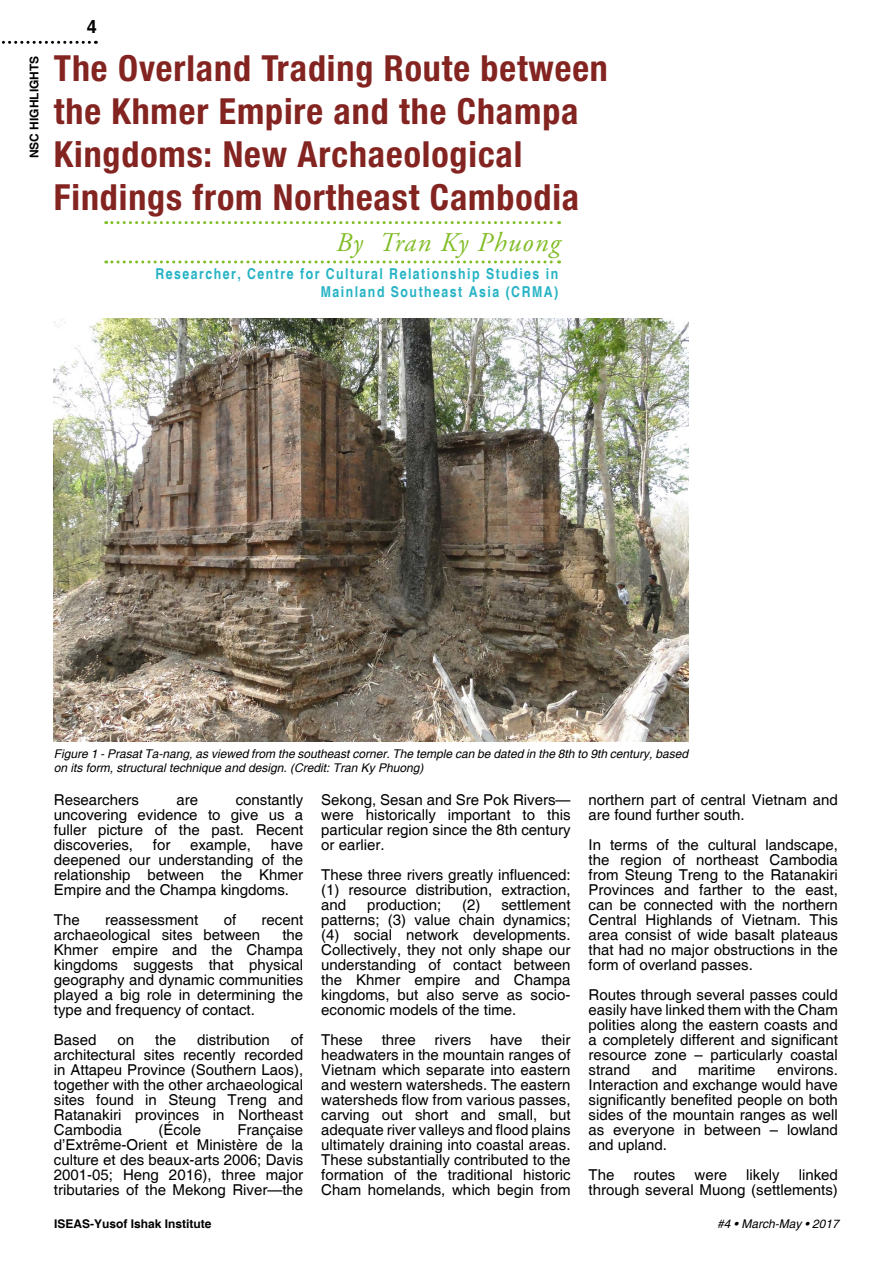
<style>
.page{position:relative;width:893px;height:1263px;background:#fff}
.page>*{position:absolute;margin:0;border:0;box-sizing:border-box;transform-origin:0 0}
.t1{font:700 condensed 36px/43.2px "Helvetica Neue LT Std";letter-spacing:.025em;color:#832421}
.t2{font:italic 27px "Adobe Garamond Pro";letter-spacing:.045em;color:#81bd26}
.t3{font:700 18px "Helvetica";color:#000}
.t4{font:15px/15px "Helvetica";color:#000;text-align:justify}
.t5{font:700 condensed 15px/18px "Helvetica";letter-spacing:.1em;color:#26b3c5;text-align:right}
.t6{font:italic 12px/14.4px "Helvetica";color:#000}
.t7{font:700 12px "Helvetica";color:#000}
</style>
<div class="page">
<img style="left:54px;top:319px;width:634px;height:422px">
<svg style="left:2px;top:41px;width:87px;height:3px"></svg>
<svg style="left:106px;top:221px;width:454px;height:3px"></svg>
<svg style="left:106px;top:260px;width:454px;height:3px"></svg>
<p class="t7" style="left:27px;top:158px;width:104px;rotate:-90deg">NSC HIGHLIGHTS</p>
<p class="t3" style="left:87px;top:16px;width:12px">4</p>
<h1 class="t1" style="left:54px;top:46px;width:556px">The Overland Trading Route between the Khmer Empire and the Champa<br>Kingdoms: New Archaeological<br>Findings from Northeast Cambodia</h1>
<h2 class="t2" style="left:336px;top:227px;width:225px">By Tran Ky Phuong</h2>
<p class="t5" style="left:155px;top:264px;width:404px">Researcher, Centre for Cultural Relationship Studies in<br>Mainland Southeast Asia (CRMA)</p>
<p class="t6" style="left:54px;top:747px;width:636px">Figure 1 - Prasat Ta-nang, as viewed from the southeast corner. The temple can be dated in the 8th to 9th century, based on its form, structural technique and design. (Credit: Tran Ky Phuong)</p>
<p class="t4" style="left:54px;top:793px;width:251px;text-indent:182px">constantly uncovering evidence to give us a fuller picture of the past. Recent discoveries,</p>
<p class="t4" style="left:54px;top:793px;width:87px">Researchers</p>
<p class="t4" style="left:176px;top:793px;width:23px">are</p>
<p class="t4" style="left:153px;top:838px;width:19px">for</p>
<p class="t4" style="left:190px;top:838px;width:62px">example,</p>
<p class="t4" style="left:54px;top:838px;width:251px;text-indent:217px">have deepened our understanding of the relationship between the Khmer Empire and the Champa kingdoms.</p>
<p class="t4" style="left:54px;top:913px;width:27px">The</p>
<p class="t4" style="left:105px;top:913px;width:95px">reassessment</p>
<p class="t4" style="left:224px;top:913px;width:14px">of</p>
<p class="t4" style="left:262px;top:913px;width:43px">recent</p>
<p class="t4" style="left:54px;top:928px;width:208px">archaeological sites between</p>
<p class="t4" style="left:54px;top:928px;width:251px;text-indent:228px">the Khmer empire and the Champa kingdoms suggests that physical geography and dynamic communities played a big role in determining the type and frequency of contact.</p>
<p class="t4" style="left:54px;top:1033px;width:44px">Based</p>
<p class="t4" style="left:117px;top:1033px;width:18px">on</p>
<p class="t4" style="left:155px;top:1033px;width:22px">the</p>
<p class="t4" style="left:197px;top:1033px;width:74px">distribution</p>
<p class="t4" style="left:54px;top:1033px;width:251px;text-indent:237px">of architectural sites recently recorded in Attapeu Province (Southern Laos), together with the other archaeological sites found in Steung Treng and Ratanakiri provinces in Northeast Cambodia</p>
<p class="t4" style="left:159px;top:1123px;width:44px">(École</p>
<p class="t4" style="left:54px;top:1123px;width:251px;text-indent:183px">Française d’Extrême-Orient et Ministère de la culture et des beaux-arts 2006; Davis 2001-05; Heng 2016), three major tributaries of the Mekong River—the</p>
<p class="t4" style="left:321px;top:793px;width:251px">Sekong, Sesan and Sre Pok Rivers— were historically important to this particular region since the 8th century or earlier.</p>
<p class="t4" style="left:321px;top:868px;width:251px">These three rivers greatly influenced: (1) resource distribution, extraction, and</p>
<p class="t4" style="left:321px;top:898px;width:251px;text-indent:141px">(2) settlement patterns; (3) value chain dynamics; (4) social network developments.<br>Collectively, they not only shape our understanding of contact between the Khmer empire and Champa kingdoms, but also serve as socio&shy;economic models of the time.</p>
<p class="t4" style="left:321px;top:1033px;width:43px">These</p>
<p class="t4" style="left:382px;top:1033px;width:36px">three</p>
<p class="t4" style="left:435px;top:1033px;width:38px">rivers</p>
<p class="t4" style="left:490px;top:1033px;width:34px">have</p>
<p class="t4" style="left:367px;top:898px;width:76px">production;</p>
<p class="t4" style="left:321px;top:1033px;width:251px;text-indent:220px">their headwaters in the mountain ranges of Vietnam which separate into eastern and western watersheds. The eastern watersheds flow from various passes, carving out short and small, but adequate river valleys and flood plains ultimately draining into coastal areas.<br>These substantially contributed to the formation of the traditional historic Cham homelands, which begin from</p>
<p class="t4" style="left:589px;top:793px;width:251px">northern part of central Vietnam and are found further south.</p>
<p class="t4" style="left:589px;top:838px;width:251px">In terms of the cultural landscape, the region of northeast Cambodia from Steung Treng to the Ratanakiri Provinces and farther to the east, can be connected with the northern Central Highlands of Vietnam. This area consist of wide basalt plateaus that had no major obstructions in the form of overland passes.</p>
<p class="t4" style="left:589px;top:988px;width:251px">Routes through several passes could easily have linked them with the Cham polities along the eastern coasts and a completely different and significant resource zone – particularly coastal strand</p>
<p class="t4" style="left:589px;top:1063px;width:251px;text-indent:188px">environs.<br>Interaction and exchange would have significantly benefited people on both sides of the mountain ranges as well as everyone in between – lowland and upland.</p>
<p class="t4" style="left:589px;top:1168px;width:27px">The</p>
<p class="t4" style="left:634px;top:1168px;width:43px">routes</p>
<p class="t4" style="left:694px;top:1168px;width:34px">were</p>
<p class="t4" style="left:746px;top:1168px;width:35px">likely</p>
<p class="t4" style="left:652px;top:1063px;width:27px">and</p>
<p class="t4" style="left:698px;top:1063px;width:59px">maritime</p>
<p class="t4" style="left:589px;top:1168px;width:251px;text-align:right">linked<br>through several Muong (settlements)</p>
<p class="t7" style="left:54px;top:1217px;width:159px">ISEAS-Yusof Ishak Institute</p>
<p class="t6" style="left:717px;top:1217px;width:123px">#4 • March-May • 2017</p>
</div>
